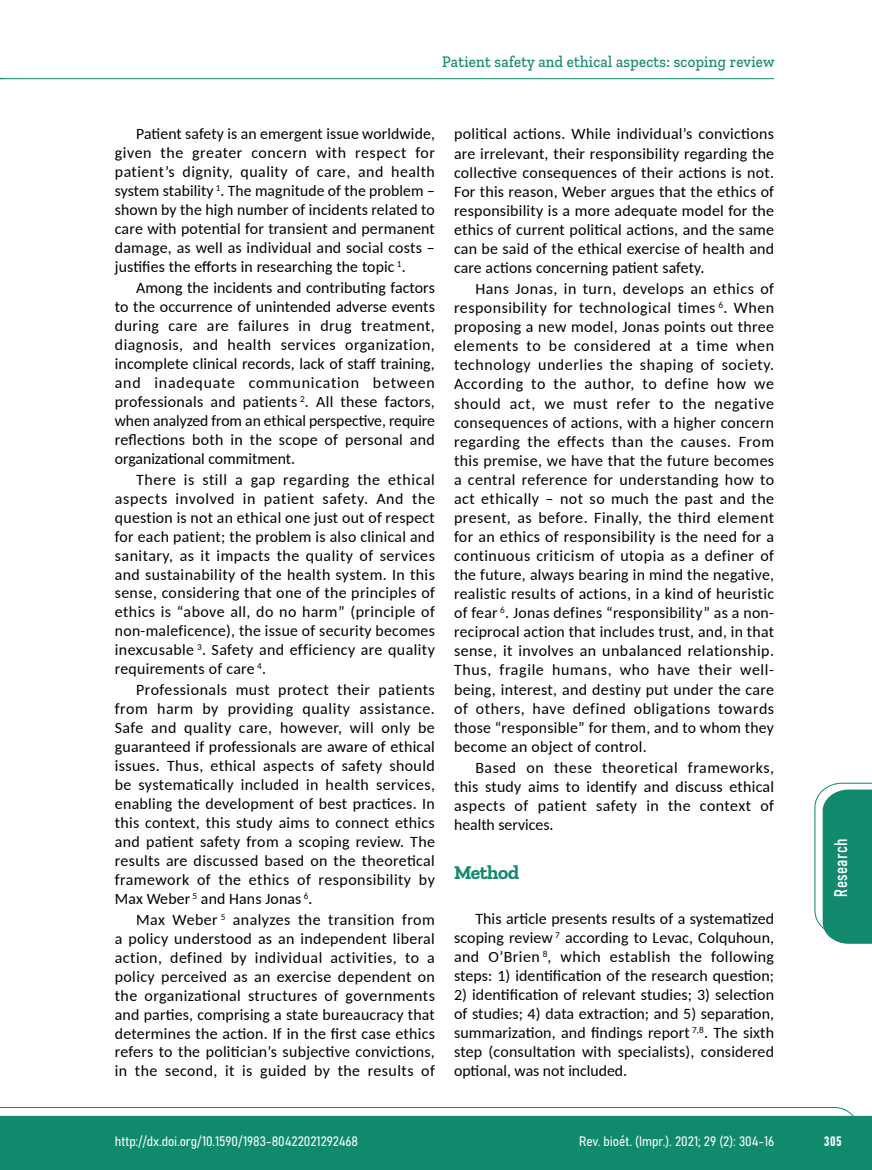
<style>
.page{position:relative;width:872px;height:1170px;background:#fff}
.page>*{position:absolute;margin:0;border:0;box-sizing:border-box;transform-origin:0 0}
.t1{font:700 19.5px "Zilla Slab";letter-spacing:-.02em;color:#10896d}
.t2{font:18px "Bahnschrift";letter-spacing:.02em;color:#fff}
.t3{font:500 16.5px "Zilla Slab";letter-spacing:.02em;color:#10896d;scale:.9 1}
.t4{font:15.75px/18.9px "Carlito";letter-spacing:.015em;color:#000;text-align:justify}
.t5{font:13.5px "Bahnschrift";color:#fff}
</style>
<div class="page">
<svg style="left:0;top:1107px;width:859px;height:62px;background:#2e977f"></svg>
<hr style="left:0;top:78px;width:774px;height:1px;background:#10896d">
<svg style="left:814px;top:782px;width:58px;height:161px"></svg>
<p class="t3" style="left:442px;top:53px;width:371px">Patient safety and ethical aspects: scoping review</p>
<p class="t4" style="left:115px;top:124px;width:322px;text-indent:21px">Patient safety is an emergent issue worldwide, given the greater concern with respect for patient’s dignity, quality of care, and health system stability <sup>1</sup>. The magnitude of the problem – shown by the high number of incidents related to care with potential for transient and permanent damage, as well as individual and social costs – justifies the efforts in researching the topic <sup>1</sup>.</p>
<p class="t4" style="left:115px;top:278px;width:321px;text-indent:21px">Among the incidents and contributing factors to the occurrence of unintended adverse events during care are failures in drug treatment, diagnosis, and health services organization, incomplete clinical records, lack of staff training, and inadequate communication between professionals and patients <sup>2</sup>. All these factors, when analyzed from an ethical perspective, require reflections both in the scope of personal and organizational commitment.</p>
<p class="t4" style="left:115px;top:469px;width:321px;text-indent:21px">There is still a gap regarding the ethical aspects involved in patient safety. And the question is not an ethical one just out of respect for each patient; the problem is also clinical and sanitary, as it impacts the quality of services and sustainability of the health system. In this sense, considering that one of the principles of ethics is “above all, do no harm” (principle of non-maleficence), the issue of security becomes inexcusable <sup>3</sup>. Safety and efficiency are quality requirements of care <sup>4</sup>.</p>
<p class="t4" style="left:115px;top:679px;width:322px;text-indent:21px">Professionals must protect their patients from harm by providing quality assistance.<br>Safe and quality care, however, will only be guaranteed if professionals are aware of ethical issues. Thus, ethical aspects of safety should be systematically included in health services, enabling the development of best practices. In this context, this study aims to connect ethics and patient safety from a scoping review. The results are discussed based on the theoretical framework of the ethics of responsibility by Max Weber <sup>5</sup> and Hans Jonas <sup>6</sup>.</p>
<p class="t4" style="left:115px;top:909px;width:321px;text-indent:21px">Max Weber <sup>5</sup> analyzes the transition from a policy understood as an independent liberal action, defined by individual activities, to a policy perceived as an exercise dependent on the organizational structures of governments and parties, comprising a state bureaucracy that determines the action. If in the first case ethics refers to the politician’s subjective convictions, in the second, it is guided by the results of</p>
<p class="t4" style="left:454px;top:124px;width:321px">political actions. While individual’s convictions are irrelevant, their responsibility regarding the collective consequences of their actions is not.<br>For this reason, Weber argues that the ethics of responsibility is a more adequate model for the ethics of current political actions, and the same can be said of the ethical exercise of health and care actions concerning patient safety.</p>
<p class="t4" style="left:454px;top:278px;width:322px;text-indent:21px">Hans Jonas, in turn, develops an ethics of responsibility for technological times <sup>6</sup>. When proposing a new model, Jonas points out three elements to be considered at a time when technology underlies the shaping of society.<br>According to the author, to define how we should act, we must refer to the negative consequences of actions, with a higher concern regarding the effects than the causes. From this premise, we have that the future becomes a central reference for understanding how to act ethically – not so much the past and the present, as before. Finally, the third element for an ethics of responsibility is the need for a continuous criticism of utopia as a definer of the future, always bearing in mind the negative, realistic results of actions, in a kind of heuristic of fear <sup>6</sup>. Jonas defines “responsibility” as a non&shy;reciprocal action that includes trust, and, in that sense, it involves an unbalanced relationship.<br>Thus, fragile humans, who have their well&shy;being, interest, and destiny put under the care of others, have defined obligations towards those “responsible” for them, and to whom they become an object of control.</p>
<p class="t4" style="left:454px;top:757px;width:322px;text-indent:21px">Based on these theoretical frameworks, this study aims to identify and discuss ethical aspects of patient safety in the context of health services.</p>
<p class="t1" style="left:454px;top:861px;width:67px">Method</p>
<p class="t4" style="left:454px;top:908px;width:321px;text-indent:21px">This article presents results of a systematized scoping review <sup>7</sup> according to Levac, Colquhoun, and O’Brien <sup>8</sup>, which establish the following steps: 1) identification of the research question;</p>
<p class="t4" style="left:454px;top:984px;width:321px">2) identification of relevant studies; 3) selection of studies; 4) data extraction; and 5) separation, summarization, and findings report <sup>7,8</sup>. The sixth step (consultation with specialists), considered optional, was not included.</p>
<p class="t2" style="left:827px;top:896px;width:59px;rotate:-90deg">Research</p>
<p class="t5" style="left:115px;top:1131px;width:245px">http://dx.doi.org/10.1590/1983-80422021292468</p>
<p class="t5" style="left:579px;top:1131px;width:196px">Rev. bioét. (Impr.). 2021; 29 (2): 304-16</p>
<p class="t5" style="left:824px;top:1130px;width:19px">305</p>
</div>
